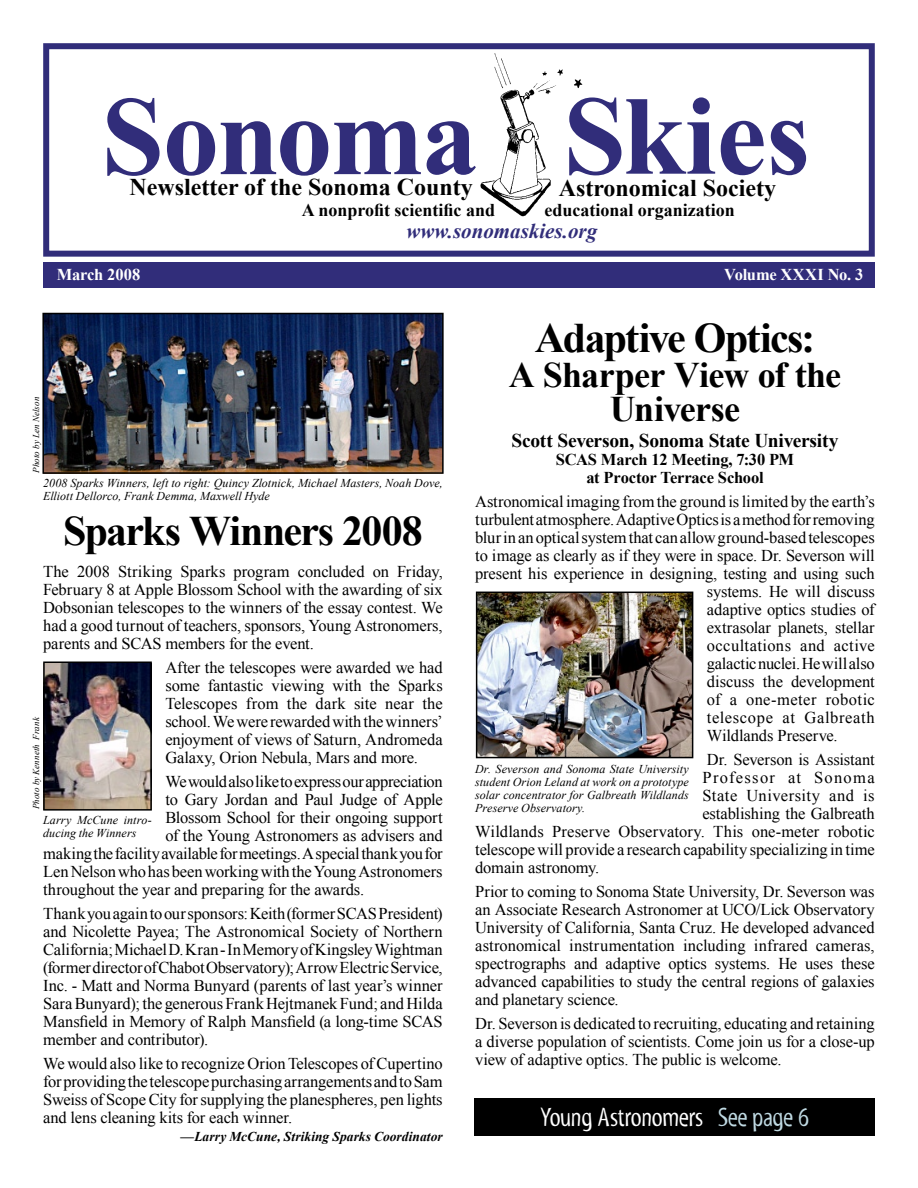
<style>
.page{position:relative;width:918px;height:1188px;background:#fff}
.page>*{position:absolute;margin:0;border:0;box-sizing:border-box;transform-origin:0 0}
.t1{font:700 112.5px "Times New Roman";letter-spacing:-.02em;color:#312d7a}
.t2{font:700 42px "Times New Roman";letter-spacing:-.04em;color:#000}
.t3{font:700 36px/34.5px "Times New Roman";letter-spacing:-.02em;color:#000;text-align:center}
.t4{font:27px "Myriad Tilt";letter-spacing:-.02em;color:#fff}
.t5{font:700 24px "Times New Roman";color:#000}
.t6{font:italic 700 21px "Times New Roman";color:#312d7a}
.t7{font:700 19.5px "Times New Roman";letter-spacing:-.015em;color:#000}
.t8{font:700 18px "Times New Roman";color:#000}
.t9{font:16.5px/18px "Times New Roman";letter-spacing:-.01em;color:#000;text-align:justify}
.t10{font:700 16.5px/18px "Times New Roman";letter-spacing:-.01em;color:#000;text-align:center}
.t11{font:16.5px "Times New Roman";letter-spacing:.025em;color:#000}
.t12{font:700 16.5px "Times New Roman";letter-spacing:-.01em;color:#fff}
.t13{font:16.5px "Times New Roman";letter-spacing:.04em;color:#000}
.t14{font:16.5px "Times New Roman";letter-spacing:.02em;color:#000}
.t15{font:16.5px "Times New Roman";letter-spacing:.08em;color:#000}
.t16{font:italic 700 13.5px "Times New Roman";letter-spacing:.005em;color:#000}
.t17{font:italic 12px/12.8px "Times New Roman";letter-spacing:.005em;color:#000}
.t18{font:italic 9px "Times New Roman";letter-spacing:.015em;color:#000}
.s1{color:#bfd9e2}
</style>
<div class="page">
<div style="left:43px;top:43px;width:832px;height:214px;border:6px solid #312d7a"></div>
<img style="left:481px;top:53px;width:101px;height:163px">
<div style="left:43px;top:263px;width:832px;height:25px;background:#312d7a"></div>
<div style="left:474px;top:1098px;width:401px;height:38px;background:#000"></div>
<img style="left:479px;top:595px;width:211px;height:160px">
<div style="left:476px;top:592px;width:217px;height:166px;border:2px solid #000"></div>
<img style="left:45px;top:316px;width:396px;height:155px">
<div style="left:42px;top:313px;width:402px;height:161px;border:2px solid #000"></div>
<img style="left:46px;top:665px;width:103px;height:143px">
<div style="left:43px;top:662px;width:109px;height:149px;border:2px solid #000"></div>
<h1 class="t1" style="left:563px;top:58px;width:248px">Skies</h1>
<h1 class="t1" style="left:101px;top:59px;width:378px">Sonoma</h1>
<h3 class="t5" style="left:129px;top:171px;width:345px">Newsletter of the Sonoma County</h3>
<h3 class="t5" style="left:559px;top:171px;width:219px">Astronomical Society</h3>
<p class="t8" style="left:302px;top:198px;width:195px">A nonprofit scientific and</p>
<p class="t8" style="left:544px;top:198px;width:192px">educational organization</p>
<p class="t6" style="left:407px;top:216px;width:192px">www.sonomaskies.org</p>
<p class="t12" style="left:57px;top:263px;width:85px">March 2008</p>
<p class="t12" style="left:724px;top:263px;width:141px">Volume XXXI No. 3</p>
<p class="t18" style="left:30px;top:473px;width:77px;rotate:-90deg">Photo by Len Nelson</p>
<p class="t17" style="left:43px;top:476px;width:401px">2008 Sparks Winners, left to right: Quincy Zlotnick, Michael Masters, Noah Dove,<br>Elliott Dellorco, Frank Demma, Maxwell Hyde</p>
<h2 class="t2" style="left:63px;top:502px;width:361px">Sparks Winners 2008</h2>
<p class="t9" style="left:43px;top:562px;width:401px">The 2008 Striking Sparks program concluded on Friday, February 8 at Apple Blossom School with the awarding of six Dobsonian telescopes to the winners of the essay contest. We had a good turnout of teachers, sponsors, Young Astronomers, parents and SCAS members for the event.</p>
<p class="t9" style="left:165px;top:658px;width:279px">After the telescopes were awarded we had some fantastic viewing with the Sparks Telescopes from the dark site near the school. We were rewarded with the winners’ enjoyment of views of Saturn, Andromeda Galaxy, Orion Nebula, Mars and more.</p>
<p class="t9" style="left:165px;top:772px;width:279px">We would also like to express our appreciation</p>
<p class="t9" style="left:165px;top:790px;width:279px">to Gary Jordan and Paul Judge of Apple</p>
<p class="t9" style="left:165px;top:808px;width:279px">Blossom School for their ongoing support</p>
<p class="t9" style="left:165px;top:826px;width:279px">of the Young Astronomers as advisers and</p>
<p class="t9" style="left:43px;top:844px;width:401px">making the facility available for meetings. A special thank you for</p>
<p class="t9" style="left:43px;top:862px;width:401px">Len Nelson who has been working with the Young Astronomers</p>
<p class="t9" style="left:43px;top:880px;width:323px">throughout the year and preparing for the awards.</p>
<p class="t9" style="left:43px;top:904px;width:401px">Thank you again to our sponsors: Keith (former SCAS President) and Nicolette Payea; The Astronomical Society of Northern California; Michael D. Kran - In Memory of Kingsley Wightman (former director of Chabot Observatory); Arrow Electric Service, Inc. - Matt and Norma Bunyard (parents of last year’s winner Sara Bunyard); the generous Frank Hejtmanek Fund; and Hilda Mansfield in Memory of Ralph Mansfield (a long-time SCAS member and contributor).</p>
<p class="t9" style="left:43px;top:1054px;width:401px">We would also like to recognize Orion Telescopes of Cupertino for providing the telescope purchasing arrangements and to Sam Sweiss of Scope City for supplying the planespheres, pen lights and lens cleaning kits for each winner.</p>
<p class="t16" style="left:180px;top:1127px;width:264px">—Larry McCune, Striking Sparks Coordinator</p>
<p class="t18" style="left:30px;top:809px;width:94px;rotate:-90deg">Photo by Kenneth Frank</p>
<p class="t17" style="left:43px;top:814px;width:110px">Larry McCune intro&shy;ducing the Winners</p>
<h2 class="t2" style="left:535px;top:309px;width:282px">Adaptive Optics:</h2>
<h3 class="t3" style="left:509px;top:357px;width:334px">A Sharper View of the<br>Universe</h3>
<p class="t7" style="left:511px;top:427px;width:329px">Scott Severson, Sonoma State University</p>
<p class="t10" style="left:556px;top:450px;width:240px">SCAS March 12 Meeting, 7:30 PM at Proctor Terrace School</p>
<p class="t9" style="left:475px;top:492px;width:401px">Astronomical imaging from the ground is limited by the earth’s</p>
<p class="t9" style="left:475px;top:510px;width:401px">turbulent atmosphere. Adaptive Optics is a method for removing</p>
<p class="t9" style="left:475px;top:528px;width:401px">blur in an optical system that can allow ground-based telescopes</p>
<p class="t9" style="left:475px;top:546px;width:401px">to image as clearly as if they were in space. Dr. Severson will</p>
<p class="t9" style="left:475px;top:564px;width:401px">present his experience in designing, testing and using such</p>
<p class="t9" style="left:707px;top:582px;width:169px">systems. He will discuss</p>
<p class="t9" style="left:707px;top:600px;width:169px">adaptive optics studies of</p>
<p class="t9" style="left:707px;top:618px;width:169px">extrasolar planets, stellar</p>
<p class="t11" style="left:707px;top:634px;width:169px">occultations and active</p>
<p class="t9" style="left:707px;top:654px;width:169px">galactic nuclei. He will also</p>
<p class="t9" style="left:707px;top:672px;width:169px">discuss the development</p>
<p class="t14" style="left:707px;top:688px;width:169px">of a one-meter robotic</p>
<p class="t13" style="left:707px;top:706px;width:169px">telescope at Galbreath</p>
<p class="t9" style="left:707px;top:726px;width:132px">Wildlands Preserve.</p>
<p class="t9" style="left:707px;top:750px;width:169px">Dr. Severson is Assistant</p>
<p class="t15" style="left:702px;top:766px;width:174px">Professor at Sonoma</p>
<p class="t11" style="left:702px;top:784px;width:174px">State University and is</p>
<p class="t9" style="left:702px;top:804px;width:174px">establishing the Galbreath</p>
<p class="t9" style="left:475px;top:822px;width:401px">Wildlands Preserve Observatory. This one-meter robotic</p>
<p class="t9" style="left:475px;top:840px;width:401px">telescope will provide a research capability specializing in time</p>
<p class="t9" style="left:475px;top:858px;width:126px">domain astronomy.</p>
<p class="t9" style="left:475px;top:882px;width:401px">Prior to coming to Sonoma State University, Dr. Severson was an Associate Research Astronomer at UCO/Lick Observatory University of California, Santa Cruz. He developed advanced astronomical instrumentation including infrared cameras, spectrographs and adaptive optics systems. He uses these advanced capabilities to study the central regions of galaxies and planetary science.</p>
<p class="t9" style="left:475px;top:1014px;width:401px">Dr. Severson is dedicated to recruiting, educating and retaining a diverse population of scientists. Come join us for a close-up view of adaptive optics. The public is welcome.</p>
<p class="t17" style="left:475px;top:763px;width:215px;text-align:justify">Dr. Severson and Sonoma State University student Orion Leland at work on a prototype solar concentrator for Galbreath Wildlands Preserve Observatory.</p>
<h3 class="t4" style="left:540px;top:1103px;width:270px">Young Astronomers <span class="s1">See page 6</span></h3>
</div>
